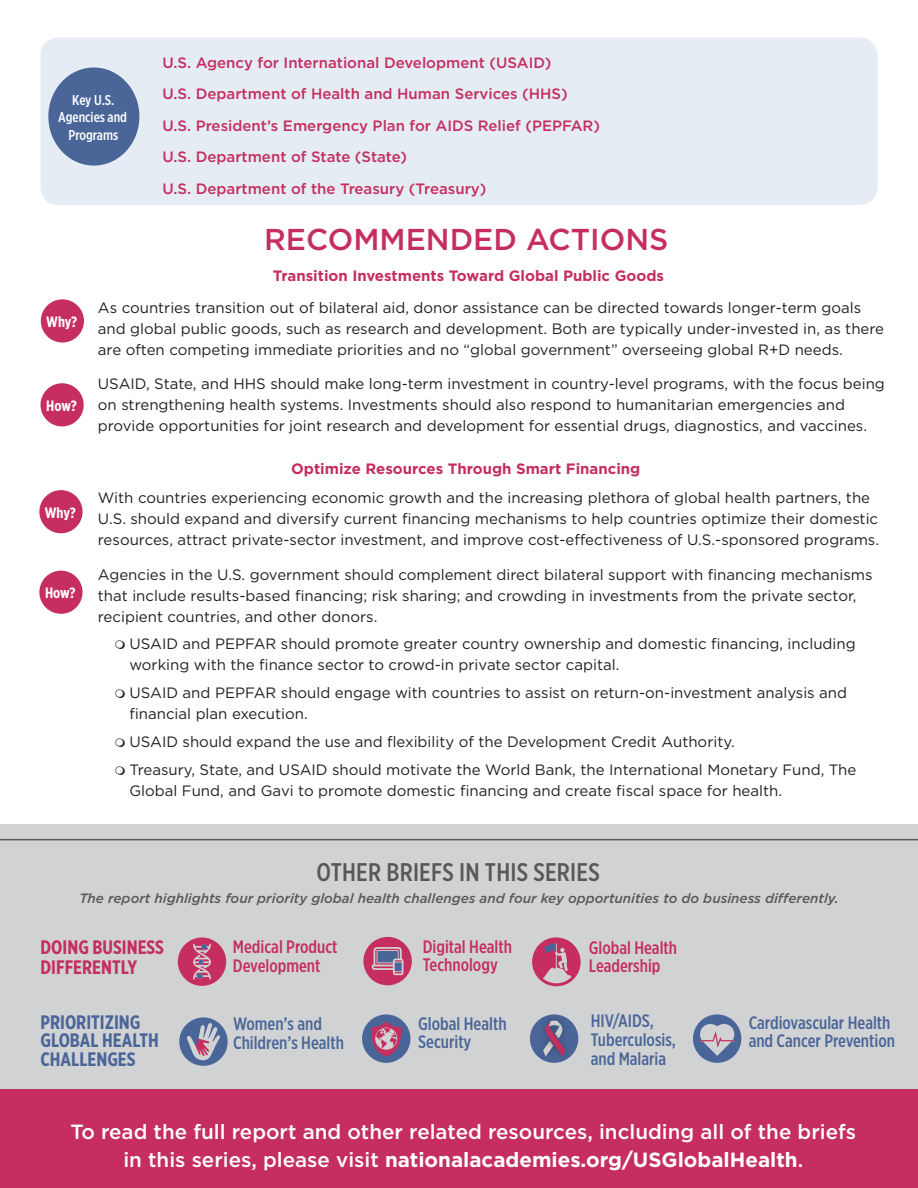
<style>
.page{position:relative;width:918px;height:1188px;background:#fff}
.page>*{position:absolute;margin:0;border:0;box-sizing:border-box;transform-origin:0 0}
.t1{font:500 30.15px "Gotham";color:#c52e5e}
.t2{font:500 25.5px "Gotham X Narrow";letter-spacing:.01em;color:#57585a}
.t3{font:500 20.55px/27.9px "Gotham";color:#fff;text-align:center}
.t4{font:700 19.5px/18.6px "Gotham X Narrow";color:#4a6698}
.t5{font:700 19.5px/19.5px "Gotham X Narrow";color:#c52e5e}
.t6{font:500 18px/18.6px "Gotham X Narrow";color:#4a6698}
.t7{font:500 18px/18.6px "Gotham X Narrow";color:#c52e5e}
.t8{font:15px/21px "Gotham";color:#231f20}
.t9{font:500 15px "Gotham";color:#c52e5e}
.t10{font:700 15px "Gotham";color:#c52e5e}
.t11{font:700 15px "Gotham X Narrow";letter-spacing:-.01em;color:#fff}
.t12{font:500 14.25px/17.5px "Gotham X Narrow";color:#fff;text-align:center}
.t13{font:italic 500 13.5px "Gotham";color:#57585a}
.s1{font-weight:700}
</style>
<div class="page">
<div style="left:40px;top:38px;width:838px;height:167px;background:#e5ecf4;border-radius:18px"></div>
<div style="left:0;top:825px;width:918px;height:363px;background:#d1d2d4"></div>
<hr style="left:0;top:839px;width:918px;height:1px;background:#57585a">
<div style="left:41px;top:299px;width:43px;height:44px;background:#c52e5e;border-radius:50%"></div>
<div style="left:41px;top:383px;width:43px;height:43px;background:#c52e5e;border-radius:50%"></div>
<div style="left:0;top:1090px;width:918px;height:98px;background:#c52e5e"></div>
<div style="left:48px;top:67px;width:91px;height:99px;background:#4a6698;border-radius:50%"></div>
<svg style="left:533px;top:937px;width:47px;height:48px"></svg>
<svg style="left:532px;top:937px;width:48px;height:42px"></svg>
<div style="left:532px;top:938px;width:49px;height:48px;border:3px solid #c52e5e;border-radius:50%"></div>
<div style="left:362px;top:1014px;width:48px;height:49px;background:#4a6698;border-radius:50%"></div>
<svg style="left:371px;top:1021px;width:31px;height:35px"></svg>
<div style="left:530px;top:1014px;width:48px;height:49px;background:#4a6698;border-radius:50%"></div>
<div style="left:536px;top:1034px;width:24px;height:29px;background:#231f20;opacity:.39"></div>
<div style="left:542px;top:1013px;width:24px;height:20px;background:#231f20;opacity:.39"></div>
<div style="left:539px;top:1015px;width:33px;height:48px;background:#231f20;opacity:.39"></div>
<svg style="left:543px;top:1021px;width:22px;height:36px"></svg>
<div style="left:693px;top:1014px;width:48px;height:49px;background:#4a6698;border-radius:50%"></div>
<svg style="left:699px;top:1024px;width:36px;height:32px"></svg>
<div style="left:179px;top:1017px;width:49px;height:49px;background:#4a6698;border-radius:50%"></div>
<svg style="left:187px;top:1023px;width:33px;height:38px"></svg>
<div style="left:178px;top:937px;width:48px;height:49px;background:#c52e5e;border-radius:50%"></div>
<svg style="left:193px;top:944px;width:18px;height:36px"></svg>
<div style="left:39px;top:490px;width:44px;height:43px;background:#c52e5e;border-radius:50%"></div>
<div style="left:39px;top:571px;width:44px;height:43px;background:#c52e5e;border-radius:50%"></div>
<div style="left:363px;top:937px;width:49px;height:48px;background:#c52e5e;border-radius:50%"></div>
<svg style="left:372px;top:947px;width:31px;height:28px"></svg>
<p class="t12" style="left:58px;top:91px;width:70px">Key U.S.<br>Agencies and<br>Programs</p>
<p class="t9" style="left:162px;top:53px;width:390px">U.S. Agency for International Development (USAID)</p>
<p class="t9" style="left:162px;top:84px;width:407px">U.S. Department of Health and Human Services (HHS)</p>
<p class="t9" style="left:162px;top:116px;width:439px">U.S. President’s Emergency Plan for AIDS Relief (PEPFAR)</p>
<p class="t9" style="left:162px;top:147px;width:246px">U.S. Department of State (State)</p>
<p class="t9" style="left:162px;top:179px;width:326px">U.S. Department of the Treasury (Treasury)</p>
<p class="t1" style="left:264px;top:219px;width:406px">RECOMMENDED ACTIONS</p>
<p class="t10" style="left:273px;top:266px;width:393px">Transition Investments Toward Global Public Goods</p>
<p class="t11" style="left:46px;top:312px;width:33px">Why?</p>
<p class="t11" style="left:46px;top:396px;width:32px">How?</p>
<p class="t11" style="left:45px;top:503px;width:33px">Why?</p>
<p class="t11" style="left:45px;top:584px;width:32px">How?</p>
<p class="t8" style="left:98px;top:297px;width:788px">As countries transition out of bilateral aid, donor assistance can be directed towards longer-term goals and global public goods, such as research and development. Both are typically under-invested in, as there are often competing immediate priorities and no “global government” overseeing global R+D needs.</p>
<p class="t8" style="left:98px;top:373px;width:788px">USAID, State, and HHS should make long-term investment in country-level programs, with the focus being on strengthening health systems. Investments should also respond to humanitarian emergencies and provide opportunities for joint research and development for essential drugs, diagnostics, and vaccines.</p>
<p class="t10" style="left:291px;top:459px;width:351px">Optimize Resources Through Smart Financing</p>
<p class="t8" style="left:98px;top:487px;width:783px">With countries experiencing economic growth and the increasing plethora of global health partners, the<br>U.S. should expand and diversify current financing mechanisms to help countries optimize their domestic resources, attract private-sector investment, and improve cost-effectiveness of U.S.-sponsored programs.</p>
<p class="t8" style="left:98px;top:563px;width:776px">Agencies in the U.S. government should complement direct bilateral support with financing mechanisms that include results-based financing; risk sharing; and crowding in investments from the private sector, recipient countries, and other donors.</p>
<p class="t8" style="left:129px;top:633px;width:728px">USAID and PEPFAR should promote greater country ownership and domestic financing, including working with the finance sector to crowd-in private sector capital.</p>
<p class="t8" style="left:129px;top:682px;width:719px">USAID and PEPFAR should engage with countries to assist on return-on-investment analysis and financial plan execution.</p>
<p class="t8" style="left:129px;top:731px;width:607px">USAID should expand the use and flexibility of the Development Credit Authority.</p>
<p class="t8" style="left:129px;top:758px;width:729px">Treasury, State, and USAID should motivate the World Bank, the International Monetary Fund, The<br>Global Fund, and Gavi to promote domestic financing and create fiscal space for health.</p>
<p class="t2" style="left:316px;top:856px;width:285px">OTHER BRIEFS IN THIS SERIES</p>
<p class="t13" style="left:79px;top:889px;width:761px">The report highlights four priority global health challenges and four key opportunities to do business differently.</p>
<p class="t5" style="left:40px;top:938px;width:125px">DOING BUSINESS<br>DIFFERENTLY</p>
<p class="t7" style="left:233px;top:937px;width:106px">Medical Product<br>Development</p>
<p class="t7" style="left:423px;top:937px;width:91px">Digital Health<br>Technology</p>
<p class="t7" style="left:589px;top:938px;width:90px">Global Health<br>Leadership</p>
<p class="t4" style="left:40px;top:1012px;width:120px">PRIORITIZING<br>GLOBAL HEALTH<br>CHALLENGES</p>
<p class="t6" style="left:233px;top:1014px;width:112px">Women’s and<br>Children’s Health</p>
<p class="t6" style="left:418px;top:1014px;width:90px">Global Health<br>Security</p>
<p class="t6" style="left:591px;top:1012px;width:87px">HIV/AIDS,<br>Tuberculosis, and Malaria</p>
<p class="t6" style="left:749px;top:1013px;width:148px">Cardiovascular Health and Cancer Prevention</p>
<p class="t3" style="left:70px;top:1118px;width:787px">To read the full report and other related resources, including all of the briefs in this series, please visit <span class="s1">nationalacademies.org/USGlobalHealth</span>.</p>
</div>
